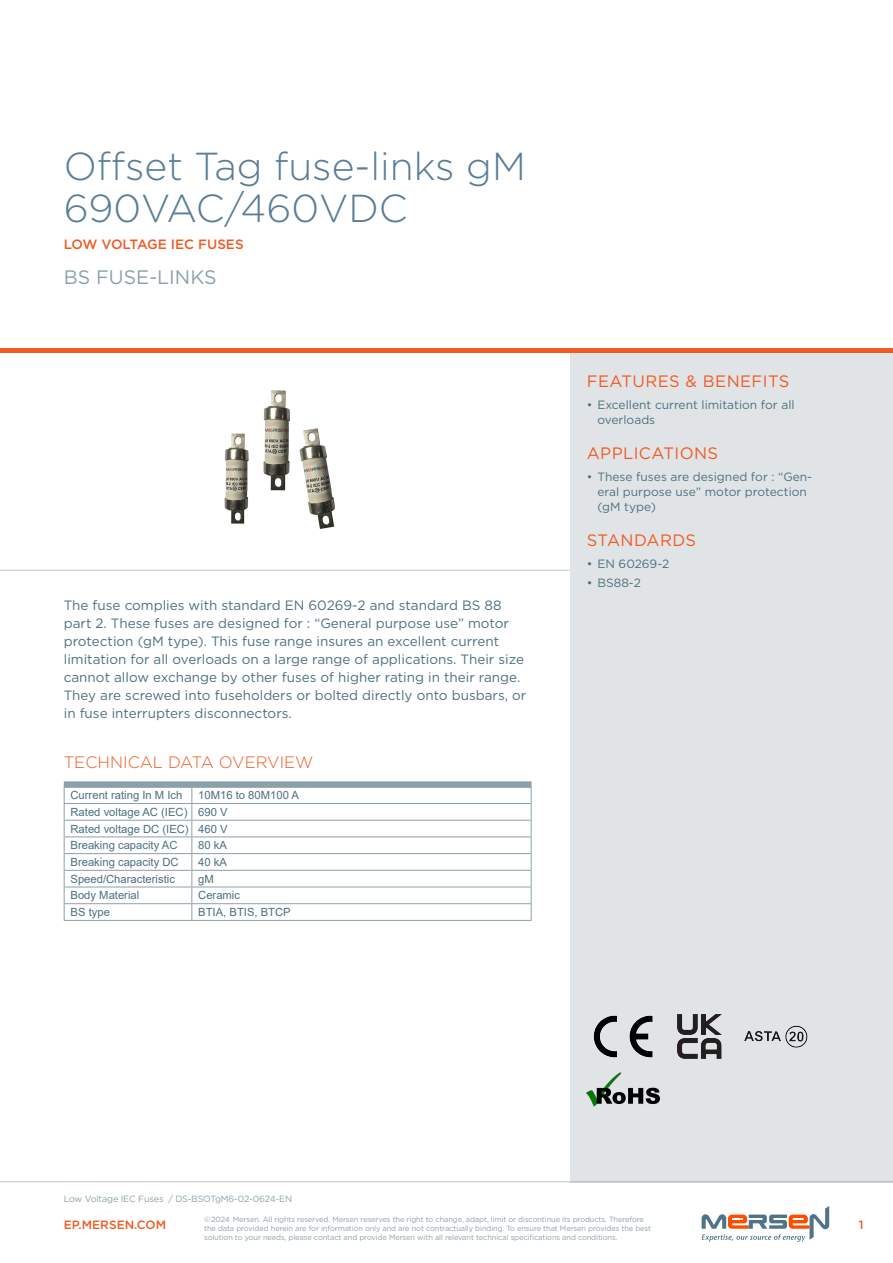
<style>
.page{position:relative;width:893px;height:1263px;background:#fff}
.page>*{position:absolute;margin:0;border:0;box-sizing:border-box;transform-origin:0 0}
.t1{font:300 39px/42px "Gotham";color:#587d98}
.t2{font:19.5px "Gotham";color:#8ba1a9}
.t3{font:16.5px "Gotham";letter-spacing:.025em;color:#f15a22}
.t4{font:300 16.5px "Gotham";color:#f15a22}
.t5{font:13.5px/18px "Gotham";color:#4c7080}
.t6{font:500 13.5px "Gotham";color:#f15a22}
.t7{font:12px/15px "Gotham";color:#4c7080}
.t8{font:500 12px "Gotham";color:#f15a22}
.t9{font:11.25px/16.6px "Arial";color:#4c7080}
.t10{font:9px "Gotham";letter-spacing:-.015em;color:#8ba1a9}
.t11{font:7.5px/9px "Gotham";letter-spacing:-.015em;color:#8ba1a9}
</style>
<div class="page">
<hr style="left:0;top:1181px;width:893px;height:1px;background:#bec8cd">
<div style="left:570px;top:353px;width:323px;height:829px;background:#e1e4e7"></div>
<hr style="left:0;top:349px;width:893px;height:4px;background:#f15a22">
<hr style="left:0;top:570px;width:570px;height:1px;background:#bec8cd">
<svg style="left:702px;top:1206px;width:127px;height:36px"></svg>
<div style="left:64px;top:781px;width:467px;height:7px;background:#8ba1a9"></div>
<hr style="left:64px;top:803px;width:128px;height:1px;background:#8ba1a9">
<hr style="left:192px;top:803px;width:339px;height:1px;background:#8ba1a9">
<hr style="left:64px;top:820px;width:128px;height:1px;background:#8ba1a9">
<hr style="left:192px;top:820px;width:339px;height:1px;background:#8ba1a9">
<hr style="left:64px;top:836px;width:128px;height:1px;background:#8ba1a9">
<hr style="left:192px;top:836px;width:339px;height:1px;background:#8ba1a9">
<hr style="left:64px;top:853px;width:128px;height:1px;background:#8ba1a9">
<hr style="left:192px;top:853px;width:339px;height:1px;background:#8ba1a9">
<hr style="left:64px;top:870px;width:128px;height:1px;background:#8ba1a9">
<hr style="left:192px;top:870px;width:339px;height:1px;background:#8ba1a9">
<hr style="left:64px;top:887px;width:128px;height:1px;background:#8ba1a9">
<hr style="left:192px;top:887px;width:339px;height:1px;background:#8ba1a9">
<hr style="left:64px;top:903px;width:128px;height:1px;background:#8ba1a9">
<svg style="left:64px;top:788px;width:1px;height:132px"></svg>
<hr style="left:64px;top:920px;width:128px;height:1px;background:#8ba1a9">
<hr style="left:192px;top:903px;width:339px;height:1px;background:#8ba1a9">
<svg style="left:191px;top:788px;width:1px;height:132px"></svg>
<svg style="left:531px;top:787px;width:1px;height:133px"></svg>
<hr style="left:192px;top:920px;width:339px;height:1px;background:#8ba1a9">
<img style="left:224px;top:390px;width:111px;height:139px">
<img style="left:593px;top:1015px;width:60px;height:43px">
<img style="left:745px;top:1025px;width:62px;height:23px">
<img style="left:677px;top:1014px;width:45px;height:45px">
<img style="left:587px;top:1072px;width:72px;height:35px">
<h1 class="t1" style="left:64px;top:144px;width:464px">Offset Tag fuse-links gM<br>690VAC/460VDC</h1>
<p class="t6" style="left:64px;top:235px;width:181px">LOW VOLTAGE IEC FUSES</p>
<h2 class="t2" style="left:64px;top:264px;width:154px">BS FUSE-LINKS</h2>
<p class="t5" style="left:64px;top:596px;width:464px">The fuse complies with standard EN 60269-2 and standard BS 88 part 2. These fuses are designed for : “General purpose use” motor protection (gM type). This fuse range insures an excellent current limitation for all overloads on a large range of applications. Their size cannot allow exchange by other fuses of higher rating in their range.<br>They are screwed into fuseholders or bolted directly onto busbars, or in fuse interrupters disconnectors.</p>
<p class="t4" style="left:64px;top:751px;width:251px">TECHNICAL DATA OVERVIEW</p>
<p class="t9" style="left:71px;top:787px;width:113px">Current rating In M Ich</p>
<p class="t9" style="left:71px;top:787px;width:230px;text-indent:128px">10M16 to 80M100 A<br>Rated voltage AC (IEC) 690 V<br>Rated voltage DC (IEC) 460 V<br>Breaking capacity AC</p>
<p class="t9" style="left:198px;top:837px;width:30px">80 kA</p>
<p class="t9" style="left:71px;top:854px;width:110px">Breaking capacity DC</p>
<p class="t9" style="left:198px;top:854px;width:30px">40 kA</p>
<p class="t9" style="left:71px;top:870px;width:106px">Speed/Characteristic</p>
<p class="t9" style="left:198px;top:870px;width:17px">gM</p>
<p class="t9" style="left:71px;top:887px;width:70px">Body Material</p>
<p class="t9" style="left:198px;top:887px;width:43px">Ceramic</p>
<p class="t9" style="left:71px;top:904px;width:41px">BS type</p>
<p class="t9" style="left:198px;top:904px;width:94px">BTIA, BTIS, BTCP</p>
<p class="t3" style="left:587px;top:371px;width:204px">FEATURES &amp; BENEFITS</p>
<p class="t7" style="left:597px;top:397px;width:199px;text-indent:-11px">• Excellent current limitation for all overloads</p>
<p class="t3" style="left:587px;top:442px;width:133px">APPLICATIONS</p>
<p class="t7" style="left:597px;top:469px;width:216px;text-indent:-11px">• These fuses are designed for : “Gen&shy;eral purpose use” motor protection (gM type)</p>
<p class="t3" style="left:587px;top:529px;width:111px">STANDARDS</p>
<p class="t7" style="left:587px;top:556px;width:84px">• EN 60269-2</p>
<p class="t7" style="left:587px;top:575px;width:56px">• BS88-2</p>
<p class="t10" style="left:64px;top:1193px;width:230px">Low Voltage IEC Fuses / DS-BSOTgM6-02-0624-EN</p>
<p class="t8" style="left:64px;top:1217px;width:104px">EP.MERSEN.COM</p>
<p class="t8" style="left:859px;top:1217px;width:6px">1</p>
<p class="t11" style="left:204px;top:1215px;width:448px">©2024 Mersen. All rights reserved. Mersen reserves the right to change, adapt, limit or discontinue its products. Therefore the data provided herein are for information only and are not contractually binding. To ensure that Mersen provides the best solution to your needs, please contact and provide Mersen with all relevant technical specifications and conditions.</p>
</div>
